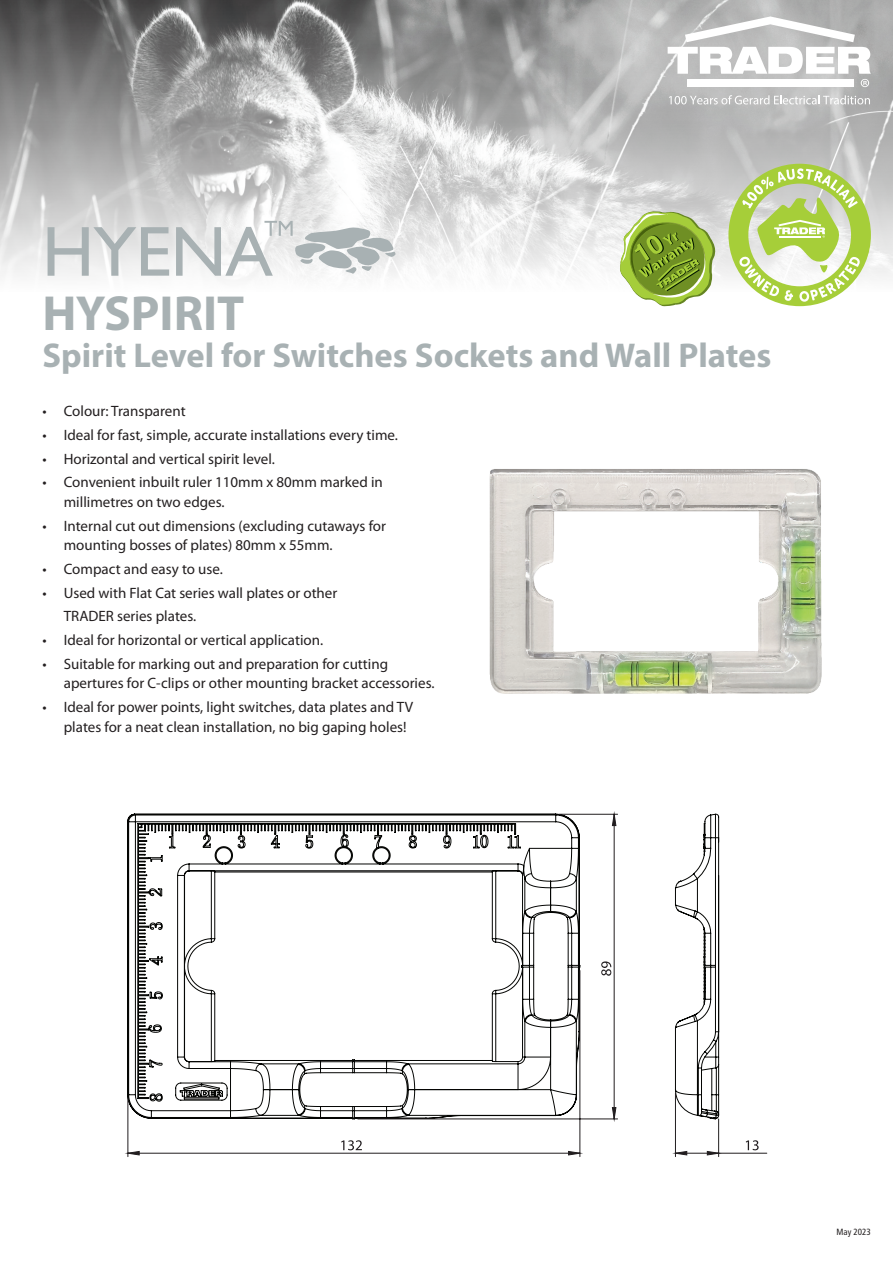
<style>
.page{position:relative;width:893px;height:1263px;background:#fff}
.page>*{position:absolute;margin:0;border:0;box-sizing:border-box;transform-origin:0 0}
.t1{font:700 49.5px "Myriad Pro";color:#a8b1b3}
.t2{font:700 34.5px "Myriad Pro";color:#a8b1b3}
.t3{font:15px/19.5px "Myriad Pro";color:#231f20}
.t4{font:condensed 9px "Frutiger LT";color:#231f20}
</style>
<div class="page">
<img style="left:0;top:0;width:893px;height:278px">
<svg style="left:48px;top:227px;width:121px;height:49px"></svg>
<svg style="left:176px;top:221px;width:220px;height:55px"></svg>
<svg style="left:668px;top:16px;width:203px;height:71px"></svg>
<svg style="left:669px;top:95px;width:201px;height:9px"></svg>
<svg style="left:620px;top:211px;width:95px;height:95px;background:#9cb65e"></svg>
<svg style="left:728px;top:164px;width:143px;height:142px"></svg>
<img style="left:489px;top:469px;width:333px;height:225px">
<svg style="left:746px;top:1140px;width:13px;height:10px"></svg>
<svg style="left:127px;top:813px;width:592px;height:343px"></svg>
<hr style="left:580px;top:970px;width:1px;height:186px;background:#211d1f">
<hr style="left:128px;top:1098px;width:1px;height:58px;background:#211d1f">
<hr style="left:559px;top:814px;width:59px;height:1px;background:#211d1f">
<hr style="left:358px;top:1118px;width:260px;height:1px;background:#211d1f">
<hr style="left:719px;top:1153px;width:48px;height:1px;background:#211d1f">
<hr style="left:718px;top:1119px;width:1px;height:37px;background:#211d1f">
<hr style="left:675px;top:1093px;width:1px;height:63px;background:#211d1f">
<svg style="left:128px;top:1140px;width:452px;height:15px"></svg>
<svg style="left:601px;top:814px;width:15px;height:305px"></svg>
<svg style="left:676px;top:1151px;width:43px;height:4px"></svg>
<h1 class="t1" style="left:43px;top:281px;width:203px">HYSPIRIT</h1>
<h2 class="t2" style="left:43px;top:333px;width:730px">Spirit Level for Switches Sockets and Wall Plates</h2>
<p class="t3" style="left:43px;top:401px;width:145px">• Colour: Transparent</p>
<p class="t3" style="left:43px;top:425px;width:357px">• Ideal for fast, simple, accurate installations every time.</p>
<p class="t3" style="left:43px;top:449px;width:234px">• Horizontal and vertical spirit level.</p>
<p class="t3" style="left:64px;top:472px;width:321px;text-indent:-21px">• Convenient inbuilt ruler 110mm x 80mm marked in millimetres on two edges.</p>
<p class="t3" style="left:64px;top:516px;width:324px;text-indent:-21px">• Internal cut out dimensions (excluding cutaways for mounting bosses of plates) 80mm x 55mm.</p>
<p class="t3" style="left:43px;top:559px;width:182px">• Compact and easy to use.</p>
<p class="t3" style="left:64px;top:580px;width:275px;line-height:23.7px;text-indent:-21px">• Used with Flat Cat series wall plates or other<br>TRADER series plates.</p>
<p class="t3" style="left:43px;top:630px;width:282px">• Ideal for horizontal or vertical application.</p>
<p class="t3" style="left:64px;top:654px;width:372px;text-indent:-21px">• Suitable for marking out and preparation for cutting apertures for C-clips or other mounting bracket accessories.</p>
<p class="t3" style="left:64px;top:697px;width:351px;text-indent:-21px">• Ideal for power points, light switches, data plates and TV plates for a neat clean installation, no big gaping holes!</p>
<p class="t4" style="left:837px;top:1226px;width:36px">May 2023</p>
</div>
